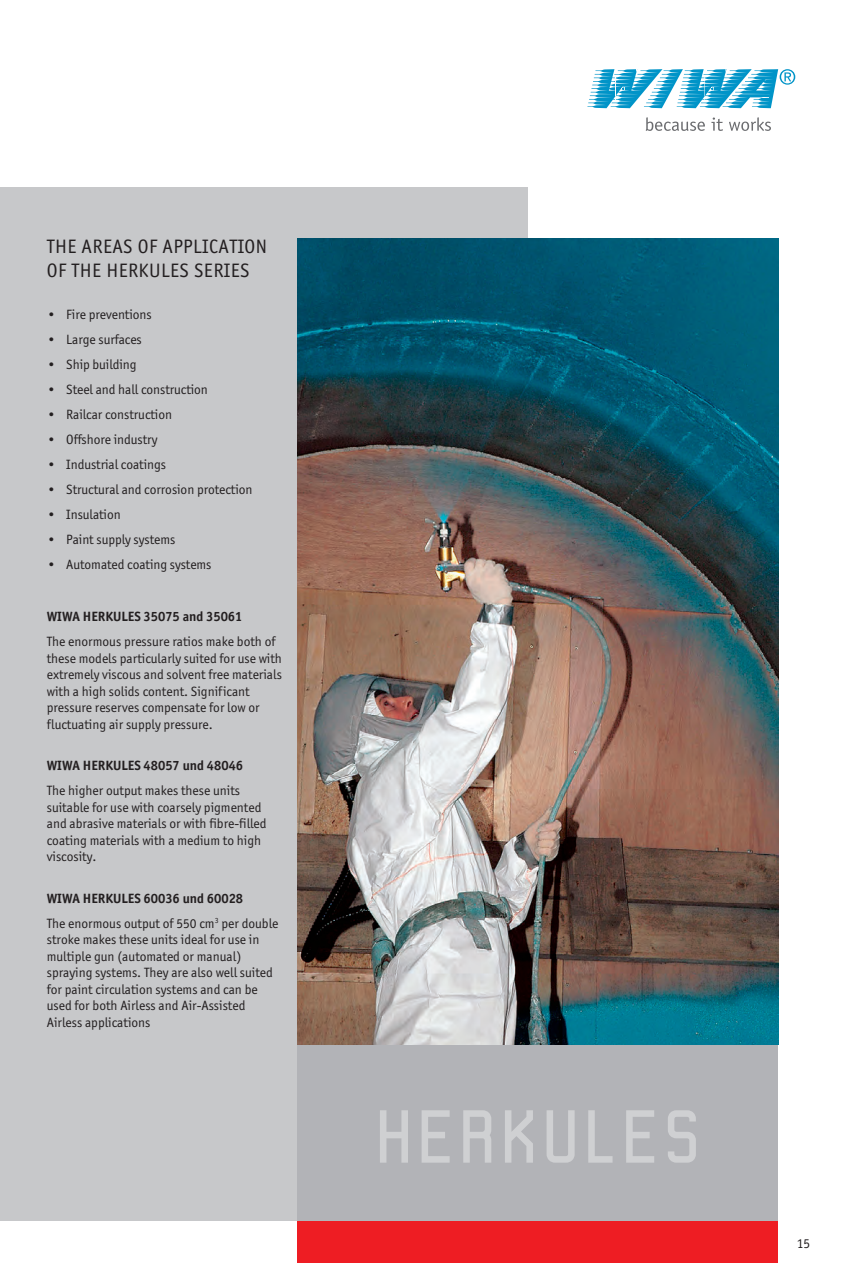
<style>
.page{position:relative;width:842px;height:1263px;background:#fff}
.page>*{position:absolute;margin:0;border:0;box-sizing:border-box;transform-origin:0 0}
.t1{font:79.5px "Robust ICG";letter-spacing:.03em;color:#cfd0d2}
.t2{font:19.5px/23.4px "Officina San ITC";letter-spacing:.02em;color:#231f20}
.t3{font:13.5px/16.5px "Officina San ITC";color:#231f20}
.t4{font:700 13.5px "Officina San ITC";color:#231f20}
</style>
<div class="page">
<svg style="left:646px;top:117px;width:59px;height:14px"></svg>
<svg style="left:711px;top:117px;width:12px;height:14px"></svg>
<svg style="left:729px;top:117px;width:42px;height:14px"></svg>
<svg style="left:587px;top:69px;width:208px;height:39px"></svg>
<div style="left:298px;top:1220px;width:480px;height:43px;background:#ee1d23"></div>
<div style="left:0;top:187px;width:527px;height:1033px;background:#c7c8ca"></div>
<img style="left:298px;top:238px;width:480px;height:807px">
<div style="left:298px;top:1045px;width:480px;height:175px;background:#b2b3b7"></div>
<p class="t2" style="left:47px;top:235px;width:222px">THE AREAS OF APPLICATION<br>OF THE HERKULES SERIES</p>
<p class="t3" style="left:47px;top:306px;width:106px">• Fire preventions</p>
<p class="t3" style="left:47px;top:332px;width:97px">• Large surfaces</p>
<p class="t3" style="left:47px;top:357px;width:91px">• Ship building</p>
<p class="t3" style="left:47px;top:382px;width:163px">• Steel and hall construction</p>
<p class="t3" style="left:47px;top:407px;width:127px">• Railcar construction</p>
<p class="t3" style="left:47px;top:432px;width:112px">• Offshore industry</p>
<p class="t3" style="left:47px;top:457px;width:121px">• Industrial coatings</p>
<p class="t3" style="left:47px;top:482px;width:207px">• Structural and corrosion protection</p>
<p class="t3" style="left:47px;top:507px;width:76px">• Insulation</p>
<p class="t3" style="left:47px;top:532px;width:130px">• Paint supply systems</p>
<p class="t3" style="left:47px;top:557px;width:166px">• Automated coating systems</p>
<p class="t4" style="left:47px;top:608px;width:197px">WIWA HERKULES 35075 and 35061</p>
<p class="t3" style="left:47px;top:633px;width:237px">The enormous pressure ratios make both of these models particularly suited for use with extremely viscous and solvent free materials with a high solids content. Significant pressure reserves compensate for low or fluctuating air supply pressure.</p>
<p class="t4" style="left:47px;top:757px;width:198px">WIWA HERKULES 48057 und 48046</p>
<p class="t3" style="left:47px;top:782px;width:221px">The higher output makes these units suitable for use with coarsely pigmented and abrasive materials or with fibre-filled coating materials with a medium to high viscosity.</p>
<p class="t4" style="left:47px;top:889px;width:198px">WIWA HERKULES 60036 und 60028</p>
<p class="t3" style="left:47px;top:915px;width:233px">The enormous output of 550 cm<sup>3</sup> per double stroke makes these units ideal for use in multiple gun (automated or manual) spraying systems. They are also well suited for paint circulation systems and can be used for both Airless and Air-Assisted Airless applications</p>
<p class="t1" style="left:374px;top:1094px;width:329px">HERKULES</p>
<p class="t3" style="left:797px;top:1235px;width:15px">15</p>
</div>
